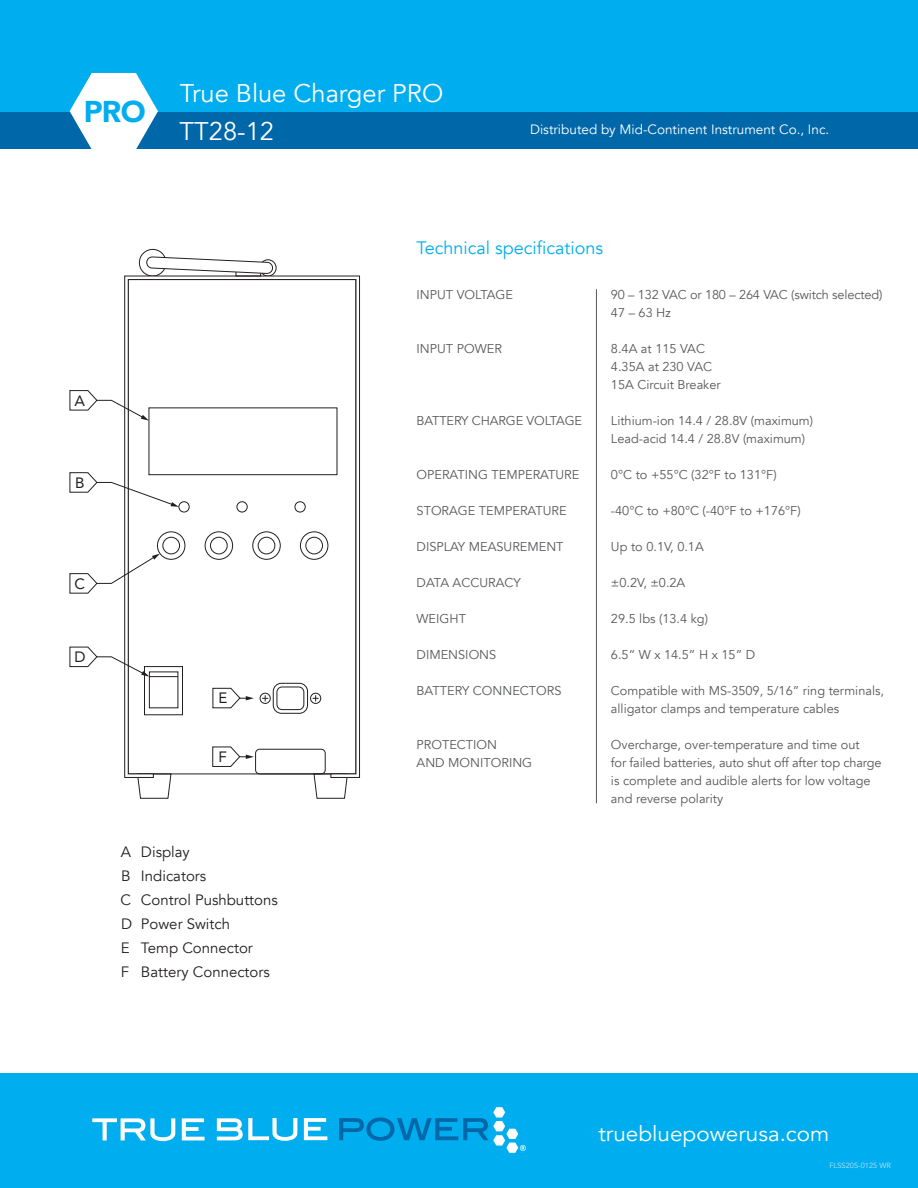
<style>
.page{position:relative;width:918px;height:1188px;background:#fff}
.page>*{position:absolute;margin:0;border:0;box-sizing:border-box;transform-origin:0 0}
.t1{font:900 30px "Avenir";color:#00aeef}
.t2{font:25.5px/38.1px "Avenir";color:#fff}
.t3{font:21.3px "Avenir";color:#fff;scale:1.05 1}
.t4{font:18px "Avenir";color:#00aeef}
.t5{font:15px/24px "Avenir";color:#231f20}
.t6{font:15px "Avenir";color:#231f20}
.t7{font:13.5px "Avenir";color:#fff}
.t8{font:12.75px/18px "Avenir";color:#57585a}
.t9{font:7.5px "Avenir";color:#b9e5fa}
</style>
<div class="page">
<div style="left:0;top:0;width:918px;height:112px;background:#00aeef"></div>
<div style="left:0;top:112px;width:918px;height:37px;background:#0068a9"></div>
<div style="left:0;top:1073px;width:918px;height:115px;background:#00aeef"></div>
<hr style="left:596px;top:289px;width:1px;height:514px;background:#57585a">
<svg style="left:70px;top:73px;width:88px;height:76px"></svg>
<svg style="left:314px;top:778px;width:34px;height:21px"></svg>
<svg style="left:137px;top:778px;width:34px;height:21px"></svg>
<div style="left:139px;top:249px;width:27px;height:27px;border:1px solid #231f20;border-radius:50%"></div>
<div style="left:260px;top:259px;width:17px;height:17px;border:1px solid #231f20;border-radius:50%"></div>
<svg style="left:124px;top:275px;width:236px;height:503px"></svg>
<svg style="left:146px;top:257px;width:127px;height:43px"></svg>
<div style="left:157px;top:531px;width:28px;height:29px;border:1px solid #231f20;border-radius:50%"></div>
<div style="left:162px;top:537px;width:18px;height:17px;border:1px solid #231f20;border-radius:50%"></div>
<div style="left:205px;top:531px;width:28px;height:29px;border:1px solid #231f20;border-radius:50%"></div>
<div style="left:210px;top:537px;width:18px;height:17px;border:1px solid #231f20;border-radius:50%"></div>
<div style="left:252px;top:531px;width:29px;height:29px;border:1px solid #231f20;border-radius:50%"></div>
<div style="left:258px;top:537px;width:17px;height:17px;border:1px solid #231f20;border-radius:50%"></div>
<div style="left:300px;top:531px;width:28px;height:29px;border:1px solid #231f20;border-radius:50%"></div>
<div style="left:305px;top:537px;width:18px;height:17px;border:1px solid #231f20;border-radius:50%"></div>
<div style="left:179px;top:501px;width:11px;height:11px;border:1px solid #231f20;border-radius:50%"></div>
<div style="left:237px;top:501px;width:11px;height:11px;border:1px solid #231f20;border-radius:50%"></div>
<div style="left:295px;top:501px;width:11px;height:11px;border:1px solid #231f20;border-radius:50%"></div>
<div style="left:149px;top:672px;width:29px;height:36px;border:1px solid #231f20"></div>
<div style="left:144px;top:666px;width:39px;height:49px;border:1px solid #231f20"></div>
<div style="left:273px;top:683px;width:35px;height:31px;border:1px solid #231f20;border-radius:8px"></div>
<div style="left:277px;top:687px;width:27px;height:23px;border:1px solid #231f20;border-radius:5px"></div>
<div style="left:310px;top:693px;width:11px;height:11px;border:1px solid #231f20;border-radius:50%"></div>
<div style="left:255px;top:749px;width:71px;height:25px;border:1px solid #231f20;border-radius:4px"></div>
<svg style="left:69px;top:390px;width:80px;height:31px"></svg>
<svg style="left:69px;top:472px;width:110px;height:35px"></svg>
<svg style="left:69px;top:554px;width:91px;height:40px"></svg>
<svg style="left:69px;top:646px;width:109px;height:31px"></svg>
<svg style="left:313px;top:695px;width:6px;height:6px"></svg>
<div style="left:260px;top:693px;width:11px;height:11px;border:1px solid #231f20;border-radius:50%"></div>
<svg style="left:262px;top:695px;width:6px;height:6px"></svg>
<svg style="left:212px;top:688px;width:42px;height:21px"></svg>
<svg style="left:212px;top:746px;width:42px;height:22px"></svg>
<svg style="left:339px;top:1107px;width:187px;height:46px"></svg>
<svg style="left:92px;top:1118px;width:83px;height:23px"></svg>
<svg style="left:182px;top:1118px;width:23px;height:22px"></svg>
<svg style="left:304px;top:1118px;width:23px;height:22px"></svg>
<svg style="left:217px;top:1118px;width:80px;height:23px"></svg>
<h1 class="t1" style="left:84px;top:86px;width:63px">PRO</h1>
<h2 class="t2" style="left:180px;top:74px;width:265px">True Blue Charger PRO<br>TT28-12</h2>
<p class="t7" style="left:530px;top:122px;width:301px">Distributed by Mid-Continent Instrument Co., Inc.</p>
<p class="t6" style="left:75px;top:388px;width:12px">A</p>
<p class="t6" style="left:75px;top:470px;width:11px">B</p>
<p class="t6" style="left:75px;top:571px;width:12px">C</p>
<p class="t6" style="left:74px;top:645px;width:13px">D</p>
<p class="t6" style="left:218px;top:686px;width:10px">E</p>
<p class="t6" style="left:219px;top:745px;width:10px">F</p>
<h3 class="t4" style="left:417px;top:237px;width:188px">Technical specifications</h3>
<p class="t8" style="left:417px;top:286px;width:98px">INPUT VOLTAGE</p>
<p class="t8" style="left:611px;top:286px;width:273px">90 – 132 VAC or 180 – 264 VAC (switch selected)<br>47 – 63 Hz</p>
<p class="t8" style="left:417px;top:340px;width:87px">INPUT POWER</p>
<p class="t8" style="left:611px;top:340px;width:111px">8.4A at 115 VAC<br>4.35A at 230 VAC<br>15A Circuit Breaker</p>
<p class="t8" style="left:417px;top:412px;width:167px">BATTERY CHARGE VOLTAGE</p>
<p class="t8" style="left:611px;top:412px;width:204px">Lithium-ion 14.4 / 28.8V (maximum)<br>Lead-acid 14.4 / 28.8V (maximum)</p>
<p class="t8" style="left:417px;top:466px;width:164px">OPERATING TEMPERATURE</p>
<p class="t8" style="left:611px;top:466px;width:167px">0°C to +55°C (32°F to 131°F)</p>
<p class="t8" style="left:417px;top:502px;width:152px">STORAGE TEMPERATURE</p>
<p class="t8" style="left:611px;top:502px;width:191px">-40°C to +80°C (-40°F to +176°F)</p>
<p class="t8" style="left:417px;top:538px;width:149px">DISPLAY MEASUREMENT</p>
<p class="t8" style="left:611px;top:538px;width:94px">Up to 0.1V, 0.1A</p>
<p class="t8" style="left:417px;top:574px;width:106px">DATA ACCURACY</p>
<p class="t8" style="left:611px;top:574px;width:76px">±0.2V, ±0.2A</p>
<p class="t8" style="left:417px;top:610px;width:51px">WEIGHT</p>
<p class="t8" style="left:611px;top:610px;width:99px">29.5 lbs (13.4 kg)</p>
<p class="t8" style="left:417px;top:646px;width:81px">DIMENSIONS</p>
<p class="t8" style="left:611px;top:646px;width:146px">6.5” W x 14.5” H x 15” D</p>
<p class="t8" style="left:417px;top:682px;width:146px">BATTERY CONNECTORS</p>
<p class="t8" style="left:611px;top:682px;width:275px">Compatible with MS-3509, 5/16” ring terminals, alligator clamps and temperature cables</p>
<p class="t8" style="left:417px;top:736px;width:82px">PROTECTION</p>
<p class="t8" style="left:611px;top:736px;width:250px">Overcharge, over-temperature and time out</p>
<p class="t8" style="left:417px;top:754px;width:117px">AND MONITORING</p>
<p class="t8" style="left:611px;top:754px;width:272px">for failed batteries, auto shut off after top charge is complete and audible alerts for low voltage and reverse polarity</p>
<p class="t5" style="left:120px;top:841px;width:159px">A Display<br>B Indicators<br>C Control Pushbuttons<br>D Power Switch<br>E Temp Connector<br>F Battery Connectors</p>
<h3 class="t3" style="left:599px;top:1121px;width:221px">truebluepowerusa.com</h3>
<p class="t9" style="left:829px;top:1161px;width:63px">FLSS205-0125 WR</p>
</div>
